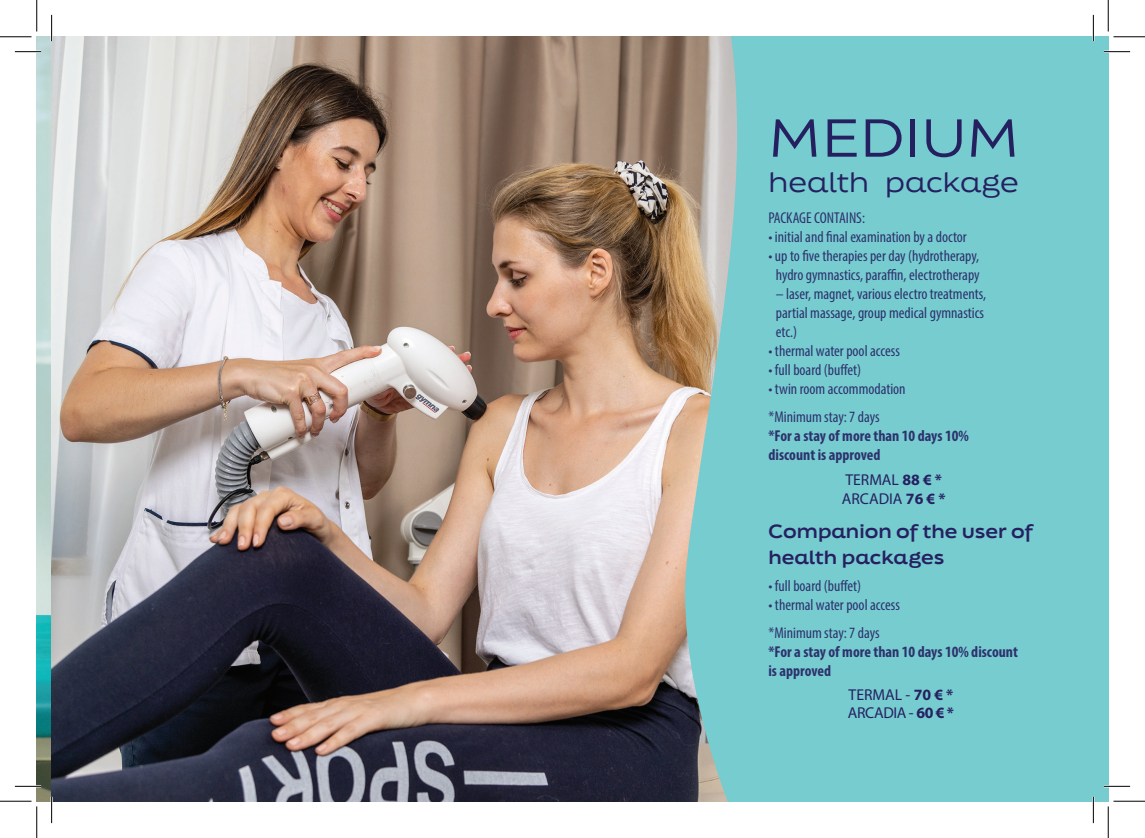
<style>
.page{position:relative;width:1145px;height:838px;background:#fff}
.page>*{position:absolute;margin:0;border:0;box-sizing:border-box;transform-origin:0 0}
.t1{font:50.4px "Final Six";letter-spacing:.025em;color:#252161;scale:1.13 1}
.t2{font:26.6px "Final Six";color:#252161;scale:1.13 1}
.t3{font:700 18.2px/26.2px "Final Six";color:#252161;scale:1.13 1}
.t4{font:condensed 15.75px/18.9px "Myriad Pro";color:#252161}
.t5{font:700 condensed 15.75px/18.9px "Myriad Pro";color:#252161}
.t6{font:15.75px/18.9px "Myriad Pro";letter-spacing:-.02em;color:#252161}
.t7{font:15.75px/18.9px "Myriad Pro";color:#252161}
.s1{font-weight:700}
</style>
<div class="page">
<img style="left:37px;top:37px;width:15px;height:764px">
<img style="left:52px;top:37px;width:633px;height:764px">
<div style="left:685px;top:37px;width:423px;height:764px;background:#77ccd0"></div>
<hr style="left:15px;top:51px;width:26px;height:2px;background:#fff">
<hr style="left:1104px;top:51px;width:26px;height:2px;background:#fff">
<hr style="left:15px;top:785px;width:26px;height:2px;background:#fff">
<hr style="left:1104px;top:785px;width:26px;height:2px;background:#fff">
<hr style="left:51px;top:15px;width:2px;height:26px;background:#fff">
<hr style="left:51px;top:796px;width:2px;height:27px;background:#fff">
<hr style="left:1092px;top:15px;width:2px;height:26px;background:#fff">
<hr style="left:1092px;top:796px;width:2px;height:27px;background:#fff">
<svg style="left:15px;top:51px;width:26px;height:1px"></svg>
<svg style="left:1104px;top:51px;width:26px;height:1px"></svg>
<svg style="left:15px;top:786px;width:26px;height:1px"></svg>
<svg style="left:1104px;top:786px;width:26px;height:1px"></svg>
<svg style="left:51px;top:15px;width:1px;height:26px"></svg>
<svg style="left:51px;top:796px;width:1px;height:27px"></svg>
<svg style="left:1093px;top:15px;width:1px;height:26px"></svg>
<svg style="left:1093px;top:796px;width:1px;height:27px"></svg>
<hr style="left:0;top:36px;width:32px;height:1px;background:#000">
<hr style="left:1113px;top:36px;width:32px;height:1px;background:#000">
<hr style="left:0;top:800px;width:32px;height:1px;background:#000">
<hr style="left:1113px;top:800px;width:32px;height:1px;background:#000">
<hr style="left:36px;top:0;width:1px;height:31px;background:#000">
<hr style="left:36px;top:806px;width:1px;height:31px;background:#000">
<hr style="left:1108px;top:0;width:1px;height:31px;background:#000">
<hr style="left:1108px;top:806px;width:1px;height:31px;background:#000">
<h1 class="t1" style="left:768px;top:101px;width:223px">MEDIUM</h1>
<h2 class="t2" style="left:768px;top:162px;width:223px">health package</h2>
<p class="t4" style="left:768px;top:208px;width:98px">PACKAGE CONTAINS:</p>
<p class="t4" style="left:768px;top:227px;width:200px">• initial and final examination by a doctor</p>
<p class="t4" style="left:768px;top:246px;width:213px;text-align:center">• up to five therapies per day (hydrotherapy, hydro gymnastics, paraffin, electrotherapy</p>
<p class="t4" style="left:776px;top:284px;width:212px">– laser, magnet, various electro treatments, partial massage, group medical gymnastics etc.)</p>
<p class="t4" style="left:768px;top:341px;width:133px">• thermal water pool access</p>
<p class="t4" style="left:768px;top:360px;width:94px">• full board (buffet)</p>
<p class="t4" style="left:768px;top:374px;width:139px;line-height:28.9px">• twin room accommodation *Minimum stay: 7 days</p>
<p class="t5" style="left:768px;top:426px;width:202px">*For a stay of more than 10 days 10% discount is approved</p>
<p class="t7" style="left:842px;top:470px;width:105px">TERMAL <span class="s1">88 € *<br></span>ARCADIA <span class="s1">76 € *</span></p>
<p class="t3" style="left:768px;top:517px;width:236px">Companion of the user of health packages</p>
<p class="t4" style="left:768px;top:575px;width:94px">• full board (buffet)</p>
<p class="t4" style="left:768px;top:589px;width:133px;line-height:28.9px">• thermal water pool access *Minimum stay: 7 days</p>
<p class="t5" style="left:768px;top:642px;width:251px">*For a stay of more than 10 days 10% discount is approved</p>
<p class="t6" style="left:848px;top:684px;width:108px">TERMAL - <span class="s1">70 € *<br></span>ARCADIA - <span class="s1">60 € *</span></p>
</div>
